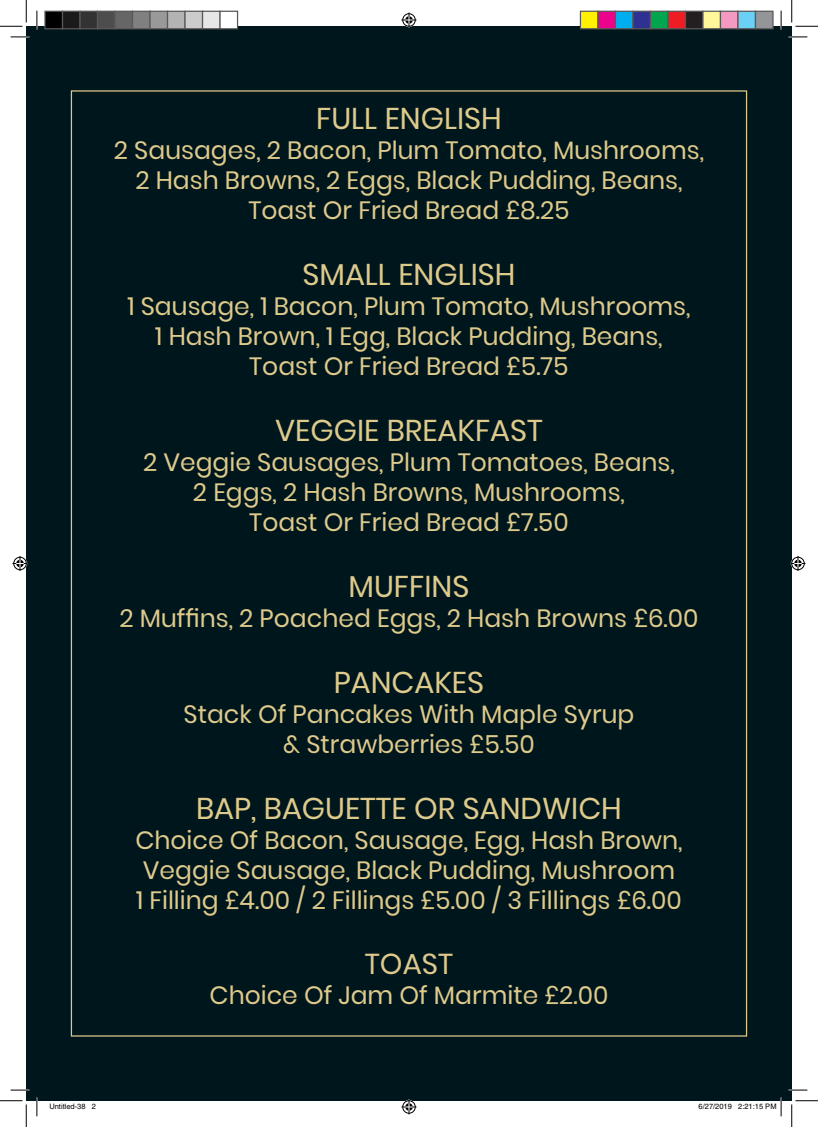
<style>
.page{position:relative;width:818px;height:1127px;background:#fff}
.page>*{position:absolute;margin:0;border:0;box-sizing:border-box;transform-origin:0 0}
.t1{font:30px "Poppins";color:#deca8b}
.t2{font:28.75px "Poppins";color:#deca8b}
.t3{font:25px/30px "Poppins";color:#deca8b;text-align:center}
.t4{font:7.5px "Helvetica";color:#000}
</style>
<div class="page">
<div style="left:26px;top:26px;width:766px;height:1074px;background:#00161d"></div>
<svg style="left:11px;top:36px;width:18px;height:2px"></svg>
<svg style="left:788px;top:36px;width:19px;height:2px"></svg>
<svg style="left:11px;top:1089px;width:18px;height:1px"></svg>
<svg style="left:788px;top:1089px;width:19px;height:1px"></svg>
<svg style="left:36px;top:11px;width:2px;height:18px"></svg>
<svg style="left:36px;top:1097px;width:2px;height:18px"></svg>
<svg style="left:780px;top:11px;width:2px;height:18px"></svg>
<svg style="left:0;top:0;width:27px;height:27px"></svg>
<svg style="left:0;top:1100px;width:27px;height:26px"></svg>
<svg style="left:791px;top:0;width:27px;height:27px"></svg>
<svg style="left:791px;top:1100px;width:27px;height:26px"></svg>
<svg style="left:401px;top:13px;width:15px;height:15px"></svg>
<svg style="left:401px;top:1099px;width:15px;height:15px"></svg>
<svg style="left:13px;top:556px;width:15px;height:15px"></svg>
<svg style="left:790px;top:556px;width:15px;height:15px"></svg>
<div style="left:45px;top:11px;width:18px;height:18px;background:#000"></div>
<div style="left:44px;top:11px;width:19px;height:18px;border:1px solid #595959"></div>
<div style="left:63px;top:11px;width:17px;height:18px;background:#1a1a1a"></div>
<div style="left:62px;top:11px;width:19px;height:18px;border:1px solid #595959"></div>
<div style="left:80px;top:11px;width:18px;height:18px;background:#333"></div>
<div style="left:79px;top:11px;width:19px;height:18px;border:1px solid #595959"></div>
<div style="left:98px;top:11px;width:17px;height:18px;background:#4d4d4d"></div>
<div style="left:97px;top:11px;width:19px;height:18px;border:1px solid #595959"></div>
<div style="left:115px;top:11px;width:18px;height:18px;background:#666"></div>
<div style="left:114px;top:11px;width:19px;height:18px;border:1px solid #595959"></div>
<div style="left:133px;top:11px;width:17px;height:18px;background:#808080"></div>
<div style="left:132px;top:11px;width:19px;height:18px;border:1px solid #595959"></div>
<div style="left:150px;top:11px;width:18px;height:18px;background:#999"></div>
<div style="left:149px;top:11px;width:19px;height:18px;border:1px solid #595959"></div>
<div style="left:168px;top:11px;width:17px;height:18px;background:#b3b3b3"></div>
<div style="left:167px;top:11px;width:19px;height:18px;border:1px solid #595959"></div>
<div style="left:185px;top:11px;width:18px;height:18px;background:#ccc"></div>
<div style="left:184px;top:11px;width:19px;height:18px;border:1px solid #595959"></div>
<div style="left:203px;top:11px;width:17px;height:18px;background:#e6e6e6"></div>
<div style="left:202px;top:11px;width:19px;height:18px;border:1px solid #595959"></div>
<div style="left:220px;top:11px;width:18px;height:18px;background:#fff"></div>
<div style="left:219px;top:11px;width:19px;height:18px;border:1px solid #595959"></div>
<div style="left:580px;top:11px;width:18px;height:18px;background:#fff101"></div>
<div style="left:580px;top:11px;width:18px;height:18px;border:1px solid #595959"></div>
<div style="left:598px;top:11px;width:17px;height:18px;background:#ed028c"></div>
<div style="left:597px;top:11px;width:19px;height:18px;border:1px solid #595959"></div>
<div style="left:615px;top:11px;width:18px;height:18px;background:#00aeef"></div>
<div style="left:615px;top:11px;width:18px;height:18px;border:1px solid #595959"></div>
<div style="left:633px;top:11px;width:17px;height:18px;background:#2e3092"></div>
<div style="left:632px;top:11px;width:19px;height:18px;border:1px solid #595959"></div>
<div style="left:650px;top:11px;width:18px;height:18px;background:#00a54f"></div>
<div style="left:650px;top:11px;width:18px;height:18px;border:1px solid #595959"></div>
<div style="left:668px;top:11px;width:17px;height:18px;background:#ee1d23"></div>
<div style="left:667px;top:11px;width:19px;height:18px;border:1px solid #595959"></div>
<div style="left:685px;top:11px;width:18px;height:18px;background:#231f20"></div>
<div style="left:685px;top:11px;width:18px;height:18px;border:1px solid #595959"></div>
<div style="left:703px;top:11px;width:17px;height:18px;background:#fff79a"></div>
<div style="left:702px;top:11px;width:19px;height:18px;border:1px solid #595959"></div>
<div style="left:720px;top:11px;width:18px;height:18px;background:#f499c2"></div>
<div style="left:720px;top:11px;width:18px;height:18px;border:1px solid #595959"></div>
<div style="left:738px;top:11px;width:17px;height:18px;background:#6bcff6"></div>
<div style="left:737px;top:11px;width:19px;height:18px;border:1px solid #595959"></div>
<div style="left:755px;top:11px;width:18px;height:18px;background:#939598"></div>
<div style="left:755px;top:11px;width:18px;height:18px;border:1px solid #595959"></div>
<svg style="left:738px;top:1097px;width:44px;height:18px"></svg>
<p class="t1" style="left:316px;top:101px;width:187px">FULL ENGLISH</p>
<p class="t3" style="left:114px;top:135px;width:592px">2 Sausages, 2 Bacon, Plum Tomato, Mushrooms,<br>2 Hash Browns, 2 Eggs, Black Pudding, Beans,<br>Toast Or Fried Bread £8.25</p>
<p class="t1" style="left:302px;top:257px;width:215px">SMALL ENGLISH</p>
<p class="t3" style="left:127px;top:291px;width:565px">1 Sausage, 1 Bacon, Plum Tomato, Mushrooms,<br>1 Hash Brown, 1 Egg, Black Pudding, Beans,<br>Toast Or Fried Bread £5.75</p>
<p class="t1" style="left:275px;top:413px;width:269px">VEGGIE BREAKFAST</p>
<p class="t3" style="left:143px;top:447px;width:533px">2 Veggie Sausages, Plum Tomatoes, Beans,<br>2 Eggs, 2 Hash Browns, Mushrooms,<br>Toast Or Fried Bread £7.50</p>
<p class="t1" style="left:349px;top:569px;width:122px">MUFFINS</p>
<p class="t3" style="left:119px;top:603px;width:581px">2 Muffins, 2 Poached Eggs, 2 Hash Browns £6.00</p>
<p class="t1" style="left:334px;top:665px;width:152px">PANCAKES</p>
<p class="t3" style="left:184px;top:699px;width:452px">Stack Of Pancakes With Maple Syrup &amp; Strawberries £5.50</p>
<p class="t1" style="left:196px;top:791px;width:427px">BAP, BAGUETTE OR SANDWICH</p>
<p class="t3" style="left:135px;top:825px;width:549px;text-align:left">Choice Of Bacon, Sausage, Egg, Hash Brown,<br>Veggie Sausage, Black Pudding, Mushroom<br>1 Filling £4.00 / 2 Fillings £5.00 / 3 Fillings £6.00</p>
<p class="t2" style="left:365px;top:946px;width:90px">TOAST</p>
<p class="t3" style="left:210px;top:979px;width:400px">Choice Of Jam Of Marmite £2.00</p>
<p class="t4" style="left:49px;top:1101px;width:48px">Untitled-38 2</p>
<p class="t4" style="left:698px;top:1101px;width:79px">6/27/2019 2:21:15 PM</p>
</div>
